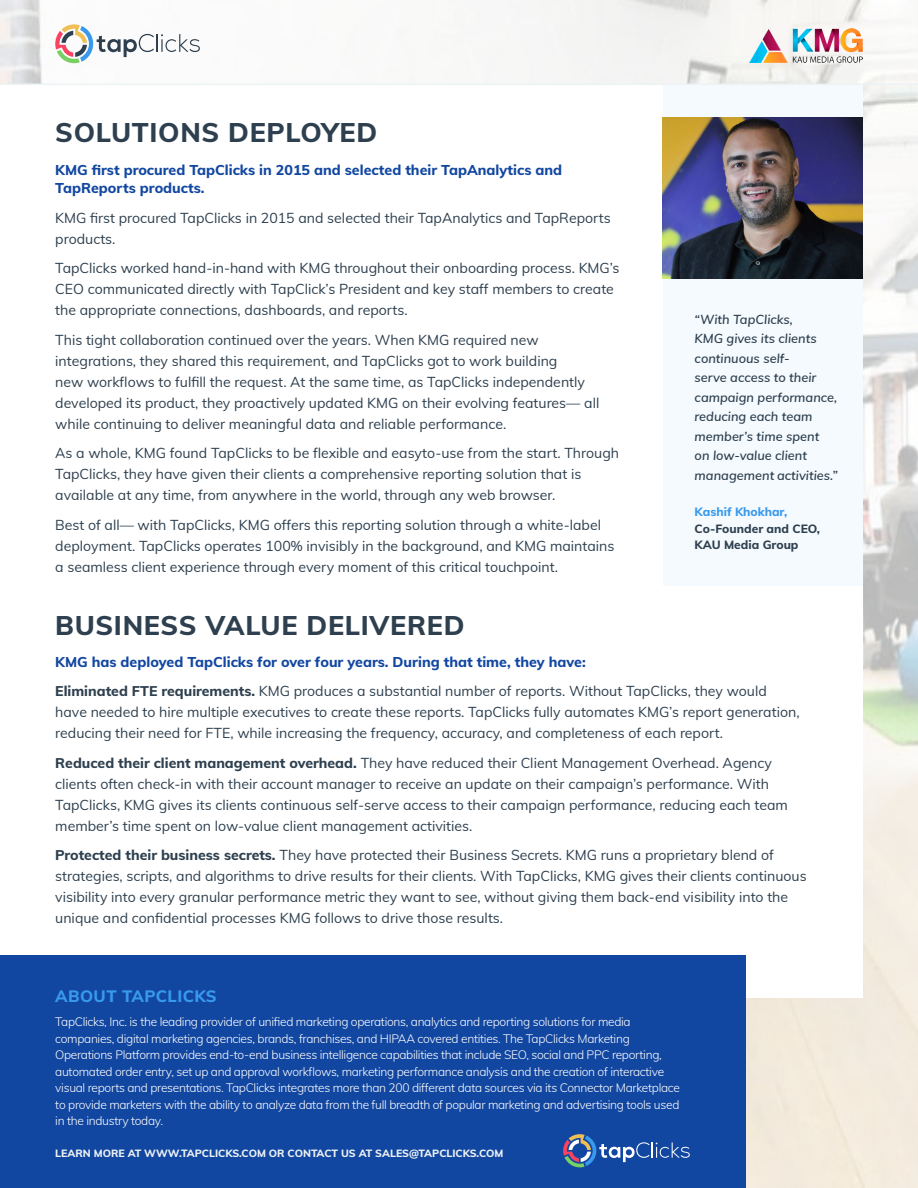
<style>
.page{position:relative;width:918px;height:1188px;background:#fff}
.page>*{position:absolute;margin:0;border:0;box-sizing:border-box;transform-origin:0 0}
.t1{font:800 27px "Muli";letter-spacing:.025em;color:#2e404f}
.t2{font:800 16.5px "Muli";letter-spacing:.025em;color:#3899ed}
.t3{font:800 14.25px/18px "Muli";color:#1247a1}
.t4{font:14.1px/21px "Muli";color:#2e404f}
.t5{font:italic 600 12.75px/19.5px "Muli";color:#2e404f}
.t6{font:300 12px/16.5px "Muli";letter-spacing:-.025em;color:#fff}
.t7{font:800 12px/16.5px "Muli";color:#2e404f}
.t8{font:800 12px "Muli";color:#3899ed}
.t9{font:800 10.5px "Muli";color:#edf2f5}
.s1{font-weight:800}
</style>
<div class="page">
<img style="left:0;top:0;width:918px;height:1188px">
<div style="left:0;top:85px;width:863px;height:913px;background:#fff"></div>
<div style="left:663px;top:84px;width:200px;height:501px;background:#f5fafe"></div>
<hr style="left:0;top:84px;width:918px;height:1px;background:#edf2f5">
<svg style="left:55px;top:24px;width:145px;height:39px"></svg>
<img style="left:749px;top:29px;width:114px;height:33px">
<div style="left:0;top:955px;width:745px;height:233px;background:#1247a1"></div>
<svg style="left:563px;top:1134px;width:127px;height:33px"></svg>
<img style="left:663px;top:117px;width:200px;height:161px">
<h1 class="t1" style="left:55px;top:113px;width:323px">SOLUTIONS DEPLOYED</h1>
<p class="t3" style="left:55px;top:160px;width:508px">KMG first procured TapClicks in 2015 and selected their TapAnalytics and<br>TapReports products.</p>
<p class="t4" style="left:55px;top:207px;width:557px">KMG first procured TapClicks in 2015 and selected their TapAnalytics and TapReports products.</p>
<p class="t4" style="left:55px;top:257px;width:566px">TapClicks worked hand-in-hand with KMG throughout their onboarding process. KMG’s<br>CEO communicated directly with TapClick’s President and key staff members to create the appropriate connections, dashboards, and reports.</p>
<p class="t4" style="left:55px;top:328px;width:546px">This tight collaboration continued over the years. When KMG required new integrations, they shared this requirement, and TapClicks got to work building<br>new workflows to fulfill the request. At the same time, as TapClicks independently developed its product, they proactively updated KMG on their evolving features— all while continuing to deliver meaningful data and reliable performance.</p>
<p class="t4" style="left:55px;top:442px;width:565px">As a whole, KMG found TapClicks to be flexible and easyto-use from the start. Through<br>TapClicks, they have given their clients a comprehensive reporting solution that is available at any time, from anywhere in the world, through any web browser.</p>
<p class="t4" style="left:55px;top:513px;width:561px">Best of all— with TapClicks, KMG offers this reporting solution through a white-label deployment. TapClicks operates 100% invisibly in the background, and KMG maintains a seamless client experience through every moment of this critical touchpoint.</p>
<h1 class="t1" style="left:55px;top:606px;width:411px">BUSINESS VALUE DELIVERED</h1>
<p class="t5" style="left:695px;top:309px;width:145px">“With TapClicks,<br>KMG gives its clients continuous self-<br>serve access to their campaign performance, reducing each team member’s time spent<br>on low-value client management activities.”</p>
<p class="t8" style="left:695px;top:503px;width:94px">Kashif Khokhar,</p>
<p class="t7" style="left:695px;top:520px;width:127px">Co-Founder and CEO,<br>KAU Media Group</p>
<p class="t3" style="left:55px;top:652px;width:532px">KMG has deployed TapClicks for over four years. During that time, they have:</p>
<p class="t4" style="left:55px;top:680px;width:746px"><span class="s1">Eliminated FTE requirements.</span> KMG produces a substantial number of reports. Without TapClicks, they would have needed to hire multiple executives to create these reports. TapClicks fully automates KMG’s report generation, reducing their need for FTE, while increasing the frequency, accuracy, and completeness of each report.</p>
<p class="t4" style="left:55px;top:751px;width:734px"><span class="s1">Reduced their client management overhead.</span> They have reduced their Client Management Overhead. Agency clients often check-in with their account manager to receive an update on their campaign’s performance. With TapClicks, KMG gives its clients continuous self-serve access to their campaign performance, reducing each team member’s time spent on low-value client management activities.</p>
<p class="t4" style="left:55px;top:844px;width:753px"><span class="s1">Protected their business secrets.</span> They have protected their Business Secrets. KMG runs a proprietary blend of strategies, scripts, and algorithms to drive results for their clients. With TapClicks, KMG gives their clients continuous visibility into every granular performance metric they want to see, without giving them back-end visibility into the unique and confidential processes KMG follows to drive those results.</p>
<p class="t2" style="left:55px;top:984px;width:163px">ABOUT TAPCLICKS</p>
<p class="t6" style="left:55px;top:1013px;width:626px">TapClicks, Inc. is the leading provider of unified marketing operations, analytics and reporting solutions for media companies, digital marketing agencies, brands, franchises, and HIPAA covered entities. The TapClicks Marketing Operations Platform provides end-to-end business intelligence capabilities that include SEO, social and PPC reporting, automated order entry, set up and approval workflows, marketing performance analysis and the creation of interactive visual reports and presentations. TapClicks integrates more than 200 different data sources via its Connector Marketplace to provide marketers with the ability to analyze data from the full breadth of popular marketing and advertising tools used in the industry today.</p>
<p class="t9" style="left:55px;top:1146px;width:450px">LEARN MORE AT WWW.TAPCLICKS.COM OR CONTACT US AT SALES@TAPCLICKS.COM</p>
</div>
